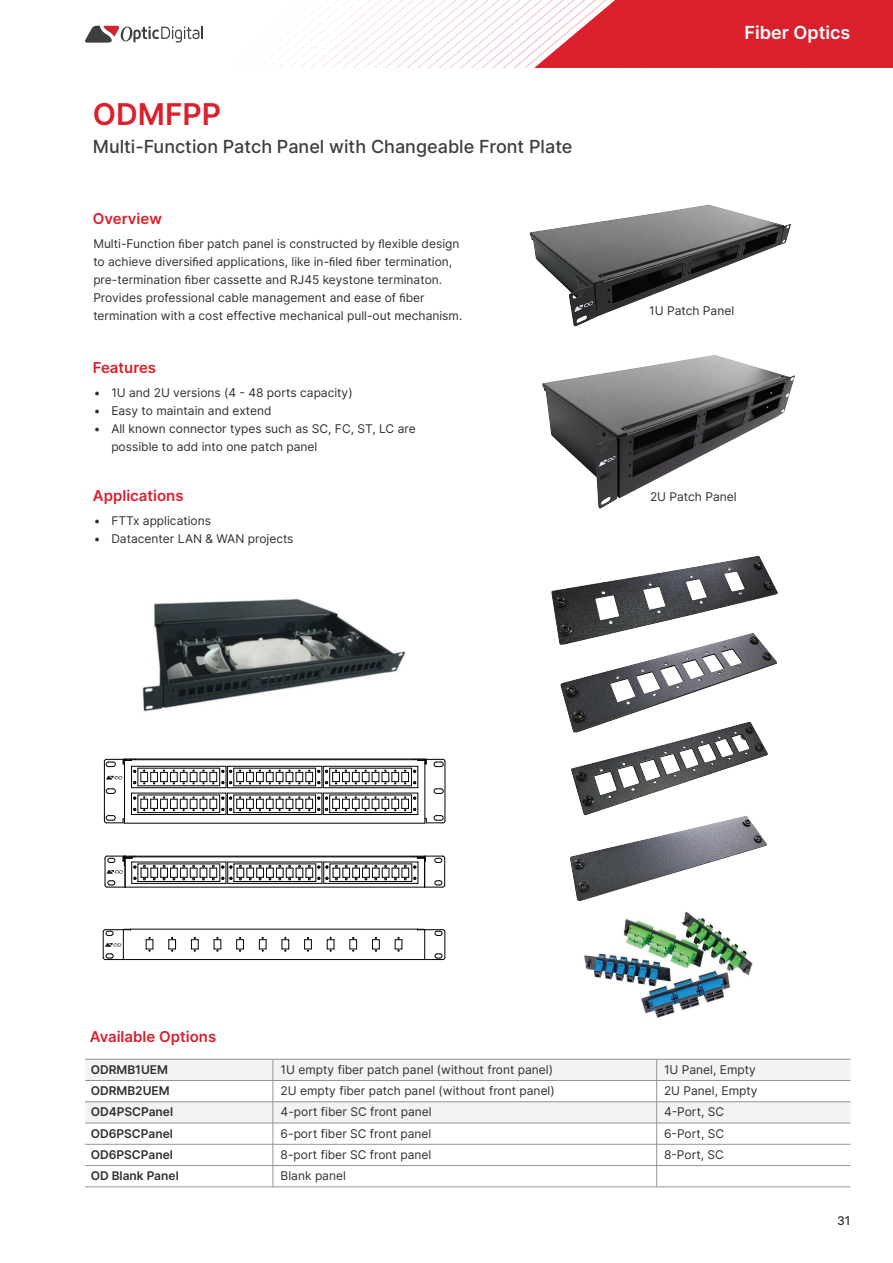
<style>
.page{position:relative;width:893px;height:1263px;background:#fff}
.page>*{position:absolute;margin:0;border:0;box-sizing:border-box;transform-origin:0 0}
.t1{font:600 30px "Inter";color:#da202d}
.t2{font:500 18px "Inter";color:#3e3e3f}
.t3{font:600 18px "Inter";color:#fff}
.t4{font:600 15px "Inter";color:#da202d}
.t5{font:12px/18px "Inter";color:#312f30}
.t6{font:600 12px "Inter";color:#312f30}
.t7{font:500 12px "Inter";color:#312f30}
.s1{font-family:"Myriad Pro"}
</style>
<div class="page">
<svg style="left:95px;top:0;width:439px;height:68px"></svg>
<svg style="left:534px;top:0;width:359px;height:68px;background:#de3843"></svg>
<svg style="left:85px;top:26px;width:118px;height:17px"></svg>
<img style="left:529px;top:204px;width:262px;height:123px">
<img style="left:542px;top:355px;width:253px;height:154px">
<img style="left:142px;top:598px;width:264px;height:114px">
<img style="left:551px;top:555px;width:227px;height:78px">
<img style="left:557px;top:633px;width:220px;height:88px">
<img style="left:570px;top:721px;width:198px;height:93px">
<img style="left:584px;top:911px;width:169px;height:107px">
<img style="left:570px;top:814px;width:197px;height:88px">
<hr style="left:123px;top:959px;width:302px;height:1px;background:#030303">
<hr style="left:130px;top:929px;width:288px;height:1px;background:#030303">
<svg style="left:259px;top:937px;width:8px;height:14px"></svg>
<svg style="left:236px;top:937px;width:8px;height:14px"></svg>
<svg style="left:214px;top:937px;width:8px;height:14px"></svg>
<svg style="left:146px;top:937px;width:8px;height:14px"></svg>
<svg style="left:191px;top:937px;width:8px;height:14px"></svg>
<svg style="left:169px;top:937px;width:7px;height:14px"></svg>
<svg style="left:417px;top:929px;width:29px;height:31px"></svg>
<svg style="left:282px;top:937px;width:7px;height:14px"></svg>
<svg style="left:327px;top:937px;width:8px;height:14px"></svg>
<svg style="left:304px;top:937px;width:8px;height:14px"></svg>
<svg style="left:395px;top:937px;width:8px;height:14px"></svg>
<svg style="left:372px;top:937px;width:8px;height:14px"></svg>
<svg style="left:350px;top:937px;width:7px;height:14px"></svg>
<hr style="left:124px;top:823px;width:301px;height:1px;background:#030303">
<hr style="left:445px;top:761px;width:1px;height:60px;background:#030303">
<svg style="left:104px;top:759px;width:341px;height:64px"></svg>
<svg style="left:105px;top:856px;width:340px;height:32px"></svg>
<svg style="left:103px;top:929px;width:28px;height:31px"></svg>
<div style="left:85px;top:1059px;width:765px;height:21px;background:#f2f3f4"></div>
<div style="left:85px;top:1102px;width:765px;height:21px;background:#f2f3f4"></div>
<hr style="left:85px;top:1059px;width:765px;height:1px;background:#939598">
<hr style="left:85px;top:1186px;width:765px;height:1px;background:#939598">
<hr style="left:85px;top:1080px;width:765px;height:1px;background:#939598">
<hr style="left:85px;top:1101px;width:765px;height:1px;background:#939598">
<hr style="left:85px;top:1123px;width:765px;height:1px;background:#939598">
<hr style="left:85px;top:1144px;width:765px;height:1px;background:#939598">
<hr style="left:85px;top:1165px;width:765px;height:1px;background:#939598">
<svg style="left:273px;top:1059px;width:1px;height:128px"></svg>
<svg style="left:656px;top:1060px;width:1px;height:127px"></svg>
<h1 class="t1" style="left:93px;top:92px;width:130px">ODMFPP</h1>
<h2 class="t2" style="left:93px;top:134px;width:481px">Multi-Function Patch Panel with Changeable Front Plate</h2>
<p class="t4" style="left:93px;top:207px;width:71px">Overview</p>
<p class="t5" style="left:93px;top:235px;width:370px">Multi-Function <span class="s1">fi</span>ber patch panel is constructed by <span class="s1">fl</span>exible design to achieve diversi<span class="s1">fi</span>ed applications, like in-<span class="s1">fi</span>led <span class="s1">fi</span>ber termination, pre-termination <span class="s1">fi</span>ber cassette and RJ45 keystone terminaton.<br>Provides professional cable management and ease of <span class="s1">fi</span>ber termination with a cost effective mechanical pull-out mechanism.</p>
<p class="t4" style="left:93px;top:356px;width:65px">Features</p>
<p class="t5" style="left:94px;top:384px;width:8px;text-align:justify">• • •</p>
<p class="t5" style="left:111px;top:384px;width:306px">1U and 2U versions (4 - 48 ports capacity)<br>Easy to maintain and extend<br>All known connector types such as SC, FC, ST, LC are possible to add into one patch panel</p>
<p class="t4" style="left:93px;top:484px;width:92px">Applications</p>
<p class="t5" style="left:94px;top:512px;width:8px">• •</p>
<p class="t5" style="left:111px;top:512px;width:184px">FTTx applications<br>Datacenter LAN &amp; WAN projects</p>
<h2 class="t3" style="left:745px;top:19px;width:107px">Fiber Optics</h2>
<p class="t5" style="left:649px;top:301px;width:86px">1U Patch Panel</p>
<p class="t5" style="left:650px;top:487px;width:88px">2U Patch Panel</p>
<p class="t4" style="left:90px;top:1026px;width:128px">Available Options</p>
<p class="t6" style="left:91px;top:1061px;width:79px">ODRMB1UEM</p>
<p class="t5" style="left:281px;top:1060px;width:274px">1U empty fiber patch panel (without front panel)</p>
<p class="t5" style="left:664px;top:1060px;width:93px">1U Panel, Empty</p>
<p class="t6" style="left:91px;top:1082px;width:80px">ODRMB2UEM</p>
<p class="t5" style="left:281px;top:1081px;width:276px">2U empty fiber patch panel (without front panel)</p>
<p class="t5" style="left:664px;top:1081px;width:95px">2U Panel, Empty</p>
<p class="t6" style="left:91px;top:1103px;width:84px">OD4PSCPanel</p>
<p class="t5" style="left:281px;top:1103px;width:152px">4-port fiber SC front panel</p>
<p class="t5" style="left:664px;top:1103px;width:62px">4-Port, SC</p>
<p class="t6" style="left:91px;top:1124px;width:84px">OD6PSCPanel</p>
<p class="t5" style="left:281px;top:1124px;width:152px">6-port fiber SC front panel</p>
<p class="t5" style="left:664px;top:1124px;width:62px">6-Port, SC</p>
<p class="t6" style="left:91px;top:1146px;width:84px">OD6PSCPanel</p>
<p class="t5" style="left:281px;top:1145px;width:152px">8-port fiber SC front panel</p>
<p class="t5" style="left:664px;top:1145px;width:61px">8-Port, SC</p>
<p class="t6" style="left:91px;top:1167px;width:90px">OD Blank Panel</p>
<p class="t5" style="left:281px;top:1166px;width:67px">Blank panel</p>
<p class="t7" style="left:837px;top:1212px;width:15px">31</p>
</div>
